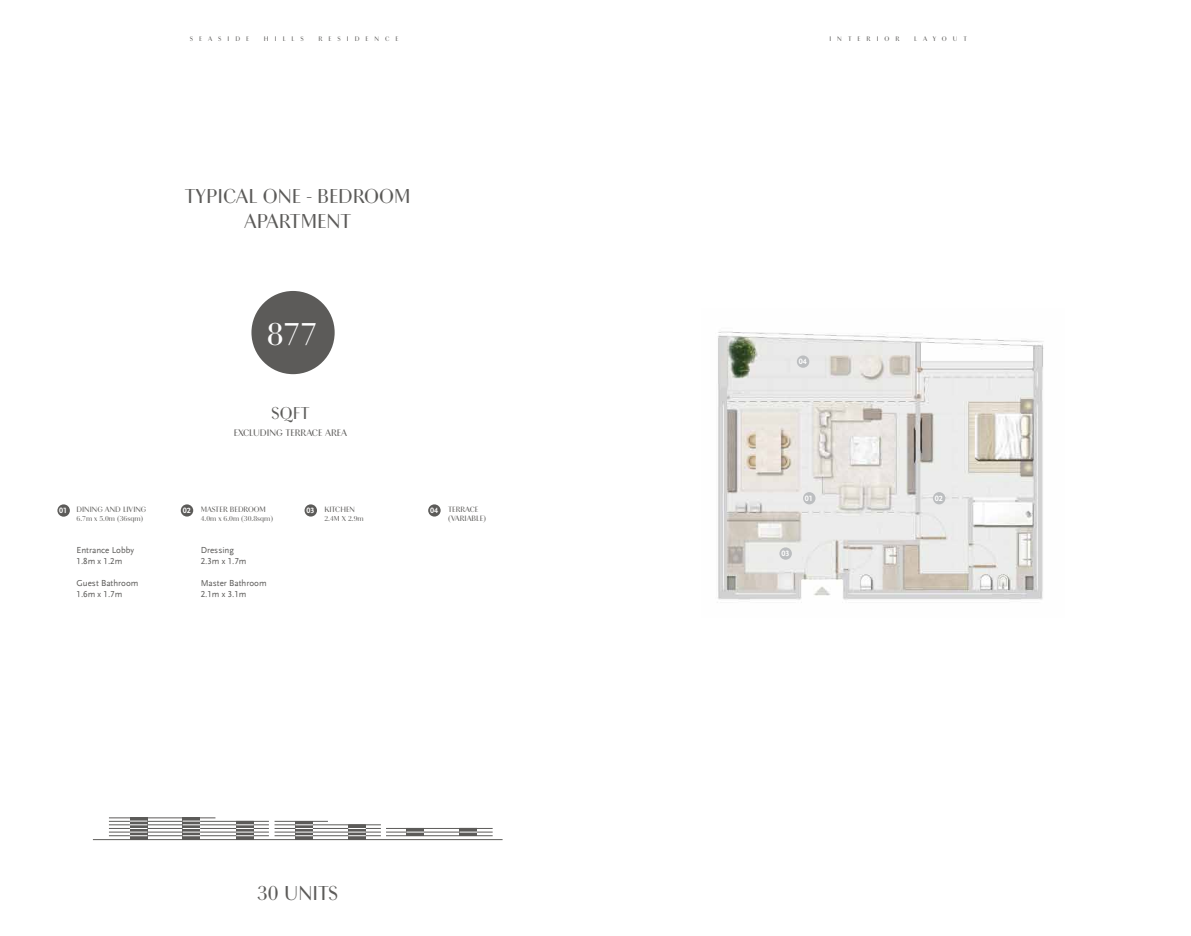
<style>
.page{position:relative;width:1191px;height:936px;background:#fff}
.page>*{position:absolute;margin:0;border:0;box-sizing:border-box;transform-origin:0 0}
.t1{font:33px "Chong Modern Pro";color:#fff}
.t2{font:21.1px/25.3px "Chong Modern Pro";color:#5c5b59;text-align:center}
.t3{font:18px "Chong Modern Pro";color:#5c5b59}
.t4{font:10px "Chong Modern Pro";color:#5c5b59}
.t5{font:9px/10.8px "Scala Sans LF";color:#5c5b59}
.t6{font:8.1px/9px "Chong Modern Pro";color:#5c5b59}
.t7{font:700 8px "Scala Sans LF";color:#fff}
.t8{font:7.5px "Chong Modern Pro";color:#5c5b59}
.t9{font:7px "Chong Modern Pro";letter-spacing:.855em;color:#5c5b59}
</style>
<div class="page">
<img style="left:717px;top:331px;width:327px;height:272px">
<div style="left:803px;top:492px;width:12px;height:12px;background:#bcbec0;border-radius:50%"></div>
<div style="left:797px;top:355px;width:12px;height:13px;background:#bcbec0;border-radius:50%"></div>
<div style="left:779px;top:547px;width:13px;height:12px;background:#bcbec0;border-radius:50%"></div>
<div style="left:933px;top:492px;width:12px;height:12px;background:#bcbec0;border-radius:50%"></div>
<div style="left:181px;top:504px;width:12px;height:12px;background:#5c5b59;border-radius:50%"></div>
<div style="left:304px;top:504px;width:13px;height:12px;background:#5c5b59;border-radius:50%"></div>
<div style="left:57px;top:504px;width:13px;height:12px;background:#5c5b59;border-radius:50%"></div>
<div style="left:428px;top:504px;width:12px;height:12px;background:#5c5b59;border-radius:50%"></div>
<hr style="left:109px;top:835px;width:160px;height:1px;background:#5c5b59">
<hr style="left:109px;top:831px;width:160px;height:1px;background:#5c5b59">
<hr style="left:109px;top:828px;width:160px;height:1px;background:#5c5b59">
<hr style="left:109px;top:824px;width:160px;height:1px;background:#5c5b59">
<hr style="left:274px;top:835px;width:107px;height:1px;background:#5c5b59">
<hr style="left:274px;top:831px;width:107px;height:1px;background:#5c5b59">
<hr style="left:274px;top:828px;width:107px;height:1px;background:#5c5b59">
<hr style="left:386px;top:831px;width:106px;height:1px;background:#5c5b59">
<hr style="left:386px;top:828px;width:106px;height:1px;background:#5c5b59">
<hr style="left:274px;top:824px;width:107px;height:1px;background:#5c5b59">
<svg style="left:236px;top:836px;width:18px;height:3px"></svg>
<svg style="left:295px;top:822px;width:18px;height:17px"></svg>
<svg style="left:348px;top:836px;width:18px;height:3px"></svg>
<svg style="left:406px;top:832px;width:18px;height:3px"></svg>
<svg style="left:459px;top:832px;width:18px;height:3px"></svg>
<svg style="left:295px;top:824px;width:18px;height:12px"></svg>
<svg style="left:348px;top:824px;width:18px;height:12px"></svg>
<svg style="left:406px;top:829px;width:18px;height:3px"></svg>
<hr style="left:109px;top:821px;width:160px;height:1px;background:#5c5b59">
<svg style="left:236px;top:822px;width:18px;height:14px"></svg>
<svg style="left:183px;top:818px;width:17px;height:21px"></svg>
<svg style="left:183px;top:820px;width:17px;height:16px"></svg>
<hr style="left:274px;top:821px;width:54px;height:1px;background:#5c5b59">
<hr style="left:93px;top:839px;width:409px;height:1px;background:#5c5b59">
<svg style="left:459px;top:829px;width:18px;height:3px"></svg>
<svg style="left:130px;top:818px;width:17px;height:21px"></svg>
<svg style="left:130px;top:820px;width:17px;height:16px"></svg>
<hr style="left:109px;top:817px;width:106px;height:1px;background:#5c5b59">
<hr style="left:386px;top:835px;width:106px;height:1px;background:#5c5b59">
<div style="left:251px;top:291px;width:84px;height:83px;background:#5c5b59;border-radius:50%"></div>
<p class="t9" style="left:190px;top:35px;width:61px">SEASIDE</p>
<p class="t9" style="left:264px;top:35px;width:41px">HILLS</p>
<p class="t9" style="left:318px;top:35px;width:82px">RESIDENCE</p>
<p class="t9" style="left:829px;top:35px;width:72px">INTERIOR</p>
<p class="t9" style="left:914px;top:35px;width:54px">LAYOUT</p>
<h2 class="t2" style="left:185px;top:183px;width:227px">TYPICAL ONE - BEDROOM<br>APARTMENT</h2>
<h1 class="t1" style="left:267px;top:316px;width:52px">877</h1>
<h3 class="t3" style="left:271px;top:403px;width:40px">SQFT</h3>
<p class="t4" style="left:234px;top:427px;width:115px">EXCLUDING TERRACE AREA</p>
<p class="t7" style="left:59px;top:506px;width:9px">01</p>
<p class="t7" style="left:183px;top:506px;width:9px">02</p>
<p class="t7" style="left:306px;top:506px;width:9px">03</p>
<p class="t6" style="left:448px;top:505px;width:40px">TERRACE (VARIABLE)</p>
<p class="t6" style="left:76px;top:505px;width:71px">DINING AND LIVING</p>
<p class="t8" style="left:76px;top:514px;width:68px">6.7m x 5.0m (36sqm)</p>
<p class="t6" style="left:201px;top:505px;width:67px">MASTER BEDROOM</p>
<p class="t8" style="left:201px;top:514px;width:74px">4.0m x 6.0m (30.8sqm)</p>
<p class="t6" style="left:324px;top:505px;width:32px">KITCHEN</p>
<p class="t8" style="left:324px;top:514px;width:41px">2.4M X 2.9m</p>
<p class="t7" style="left:430px;top:506px;width:9px">04</p>
<p class="t5" style="left:76px;top:545px;width:59px">Entrance Lobby<br>1.8m x 1.2m</p>
<p class="t5" style="left:76px;top:577px;width:63px">Guest Bathroom<br>1.6m x 1.7m</p>
<p class="t5" style="left:201px;top:545px;width:47px">Dressing<br>2.3m x 1.7m</p>
<p class="t5" style="left:201px;top:577px;width:67px">Master Bathroom<br>2.1m x 3.1m</p>
<h2 class="t2" style="left:257px;top:880px;width:82px">30 UNITS</h2>
<p class="t7" style="left:798px;top:357px;width:9px">04</p>
<p class="t7" style="left:805px;top:494px;width:9px">01</p>
<p class="t7" style="left:781px;top:549px;width:9px">03</p>
<p class="t7" style="left:934px;top:494px;width:9px">02</p>
</div>
